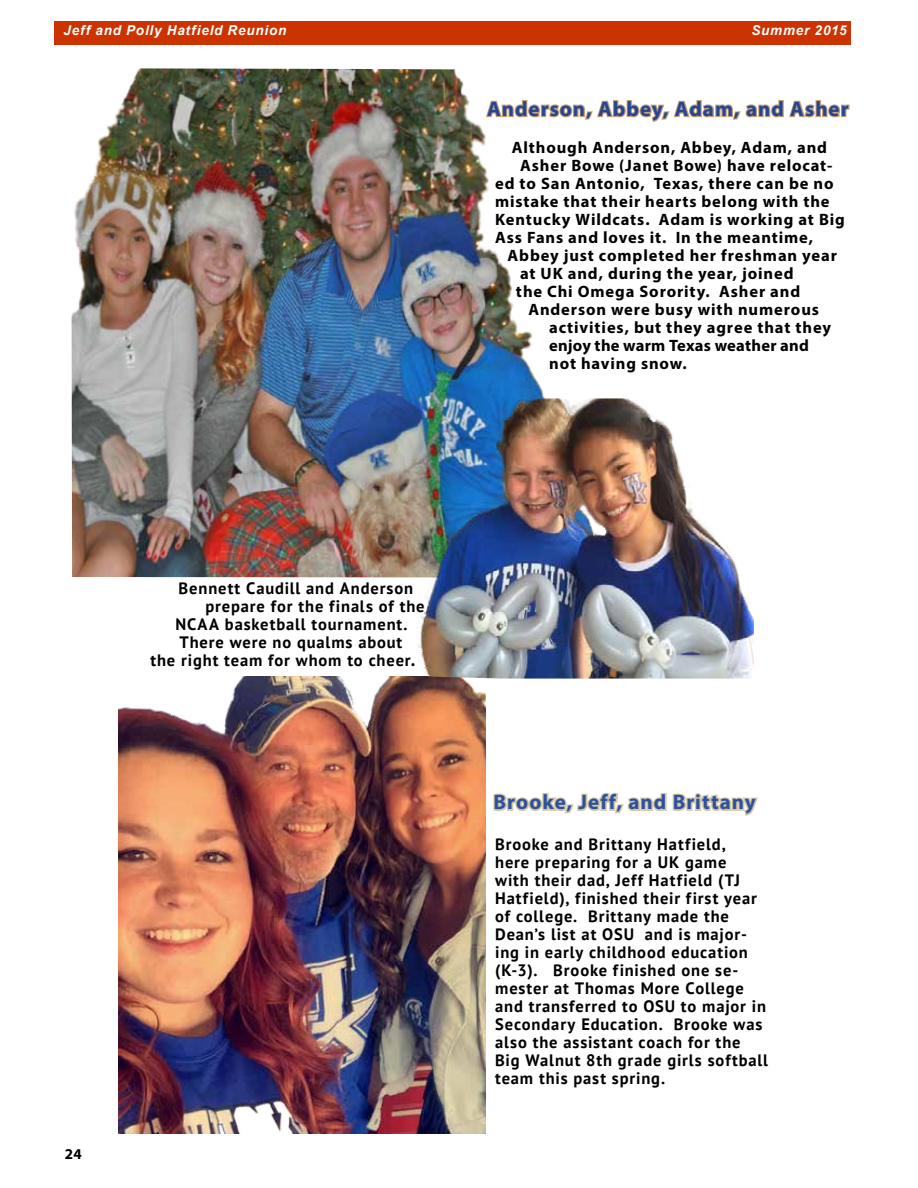
<style>
.page{position:relative;width:918px;height:1188px;background:#fff}
.page>*{position:absolute;margin:0;border:0;box-sizing:border-box;transform-origin:0 0}
.t1{font:700 21px "Myriad Pro";letter-spacing:.05em;color:#254592}
.t2{font:700 21px "Myriad Pro";letter-spacing:.05em;color:#30509d}
.t3{font:700 16.5px/18px "PT Sans";letter-spacing:.055em;color:#000}
.t4{font:700 16.5px "Myriad Pro";letter-spacing:.05em;color:#000}
.t5{font:700 16.5px "Myriad Pro";letter-spacing:.01em;color:#000}
.t6{font:700 15px "Myriad Pro";color:#000}
.t7{font:italic 700 13.5px "Arial";letter-spacing:.06em;color:#fff}
.s1{font-family:"Myriad Pro"}
</style>
<div class="page">
<div style="left:54px;top:22px;width:796px;height:23px;background:#c30"></div>
<img style="left:71px;top:68px;width:474px;height:510px">
<svg style="left:493px;top:792px;width:265px;height:24px"></svg>
<svg style="left:484px;top:89px;width:366px;height:54px"></svg>
<img style="left:119px;top:676px;width:367px;height:458px">
<img style="left:417px;top:398px;width:337px;height:281px">
<p class="t7" style="left:64px;top:22px;width:224px">Jeff and Polly Hatfield Reunion</p>
<p class="t7" style="left:751px;top:22px;width:97px">Summer 2015</p>
<p class="t1" style="left:487px;top:95px;width:363px">Anderson, Abbey, Adam, and Asher</p>
<p class="t4" style="left:512px;top:137px;width:317px">Although Anderson, Abbey, Adam, and</p>
<p class="t4" style="left:520px;top:155px;width:314px">Asher Bowe (Janet Bowe) have relocat-</p>
<p class="t4" style="left:495px;top:173px;width:340px">ed to San Antonio, Texas, there can be no</p>
<p class="t4" style="left:495px;top:191px;width:336px">mistake that their hearts belong with the</p>
<p class="t4" style="left:495px;top:209px;width:351px">Kentucky Wildcats. Adam is working at Big</p>
<p class="t4" style="left:495px;top:227px;width:319px">Ass Fans and loves it. In the meantime,</p>
<p class="t4" style="left:508px;top:245px;width:331px">Abbey just completed her freshman year</p>
<p class="t4" style="left:520px;top:263px;width:275px">at UK and, during the year, joined</p>
<p class="t4" style="left:516px;top:281px;width:286px">the Chi Omega Sorority. Asher and</p>
<p class="t4" style="left:528px;top:299px;width:292px">Anderson were busy with numerous</p>
<p class="t4" style="left:549px;top:317px;width:283px">activities, but they agree that they</p>
<p class="t5" style="left:549px;top:335px;width:261px">enjoy the warm Texas weather and</p>
<p class="t4" style="left:549px;top:353px;width:139px">not having snow.</p>
<p class="t3" style="left:179px;top:578px;width:236px">Bennett Caudill and Anderson</p>
<p class="t3" style="left:205px;top:596px;width:221px">prepare for the finals of the</p>
<p class="t3" style="left:175px;top:614px;width:234px">NCAA basketball tournament.</p>
<p class="t3" style="left:179px;top:632px;width:224px">There were no qualms about</p>
<p class="t3" style="left:150px;top:650px;width:266px">the right team for whom to cheer<span class="s1">.</span></p>
<p class="t6" style="left:65px;top:1144px;width:19px">24</p>
<p class="t2" style="left:494px;top:789px;width:264px">Brooke, Jeff, and Brittany</p>
<p class="t3" style="left:495px;top:835px;width:274px">Brooke and Brittany Hatfield,<br>here preparing for a UK game<br>with their dad, Jeff Hatfield (TJ<br>Hatfield), finished their first year of college. Brittany made the<br>Dean’s list at OSU and is major&shy;ing in early childhood education (K-3). Brooke finished one se&shy;mester at Thomas More College and transferred to OSU to major in<br>Secondary Education. Brooke was also the assistant coach for the<br>Big Walnut 8th grade girls softball team this past spring.</p>
</div>
